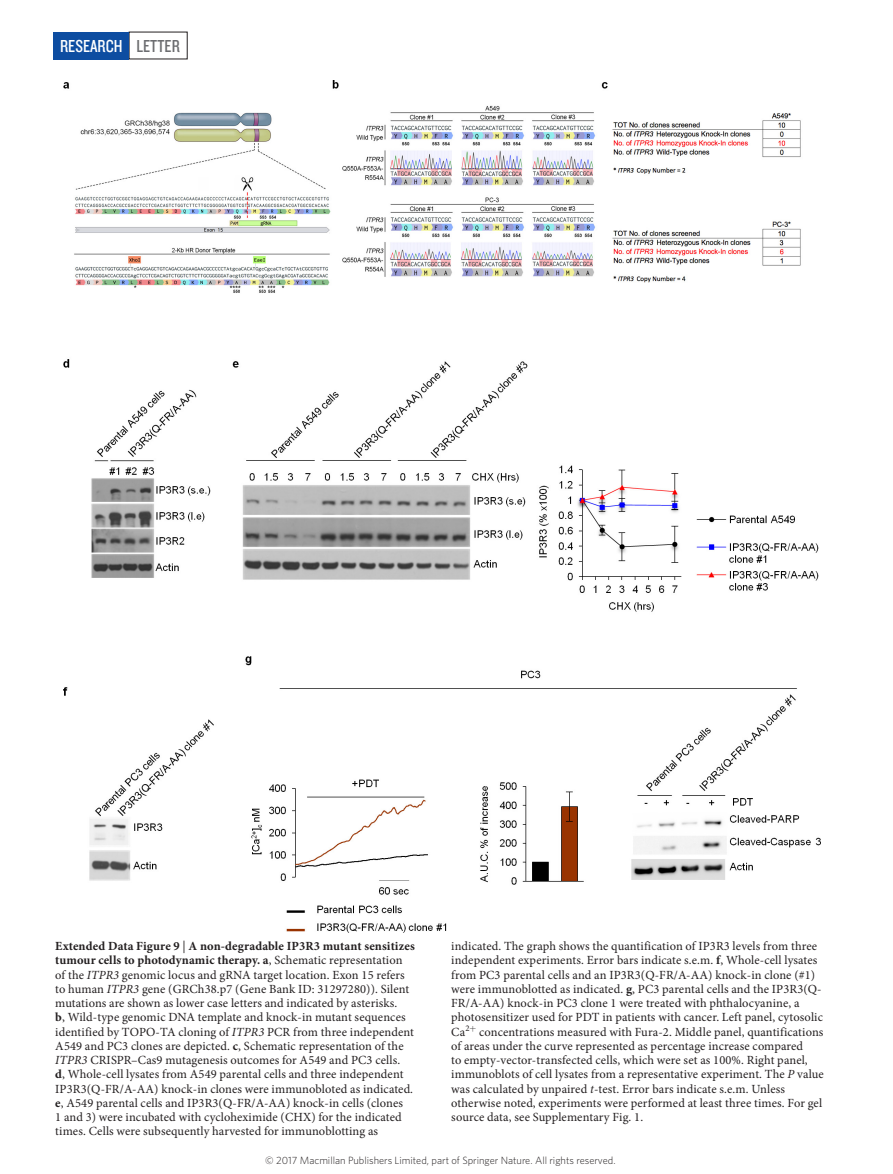
<style>
.page{position:relative;width:893px;height:1174px;background:#fff}
.page>*{position:absolute;margin:0;border:0;box-sizing:border-box;transform-origin:0 0}
.t1{font:18px "Knockout 29 Junior Ltweight";color:#fff}
.t2{font:12.45px/14.2px "Minion Pro";letter-spacing:.01em;color:#231f20}
.t3{font:300 10.5px "Whitney";color:#231f20}
.s1{color:#6c6d70}
.s2{font-weight:700}
.s3{font-style:italic}
</style>
<div class="page">
<div style="left:53px;top:32px;width:76px;height:27px;background:#0d4da1"></div>
<img style="left:64px;top:81px;width:757px;height:851px">
<h1 class="t1" style="left:60px;top:34px;width:121px">RESEARCH <span class="s1">LETTER</span></h1>
<p class="t2" style="left:55px;top:939px;width:361px"><span class="s2">Extended Data Figure 9</span> | <span class="s2">A non-degradable IP3R3 mutant sensitizes tumour cells to photodynamic therapy. a</span>, Schematic representation of the <span class="s3">ITPR3</span> genomic locus and gRNA target location. Exon 15 refers to human <span class="s3">ITPR3</span> gene (GRCh38.p7 (Gene Bank ID: 31297280)). Silent mutations are shown as lower case letters and indicated by asterisks.<br><span class="s2">b</span>, Wild-type genomic DNA template and knock-in mutant sequences identified by TOPO-TA cloning of <span class="s3">ITPR3</span> PCR from three independent A549 and PC3 clones are depicted. <span class="s2">c</span>, Schematic representation of the <span class="s3">ITPR3</span> CRISPR–Cas9 mutagenesis outcomes for A549 and PC3 cells.<br><span class="s2">d</span>, Whole-cell lysates from A549 parental cells and three independent IP3R3(Q-FR/A-AA) knock-in clones were immunobloted as indicated. <span class="s2">e</span>, A549 parental cells and IP3R3(Q-FR/A-AA) knock-in cells (clones<br>1 and 3) were incubated with cycloheximide (CHX) for the indicated times. Cells were subsequently harvested for immunoblotting as</p>
<p class="t2" style="left:451px;top:939px;width:374px">indicated. The graph shows the quantification of IP3R3 levels from three independent experiments. Error bars indicate s.e.m. <span class="s2">f</span>, Whole-cell lysates from PC3 parental cells and an IP3R3(Q-FR/A-AA) knock-in clone (#1) were immunoblotted as indicated. <span class="s2">g</span>, PC3 parental cells and the IP3R3(Q-FR/A-AA) knock-in PC3 clone 1 were treated with phthalocyanine, a photosensitizer used for PDT in patients with cancer. Left panel, cytosolic Ca<sup>2</sup> concentrations measured with Fura-2. Middle panel, quantifications of areas under the curve represented as percentage increase compared<br>to empty-vector-transfected cells, which were set as 100%. Right panel, immunoblots of cell lysates from a representative experiment. The <span class="s3">P</span> value was calculated by unpaired <span class="s3">t</span>-test. Error bars indicate s.e.m. Unless otherwise noted, experiments were performed at least three times. For gel source data, see Supplementary Fig. 1.</p>
<p class="t3" style="left:265px;top:1153px;width:352px">© 2017 Macmillan Publishers Limited, part of Springer Nature. All rights reserved.</p>
</div>
